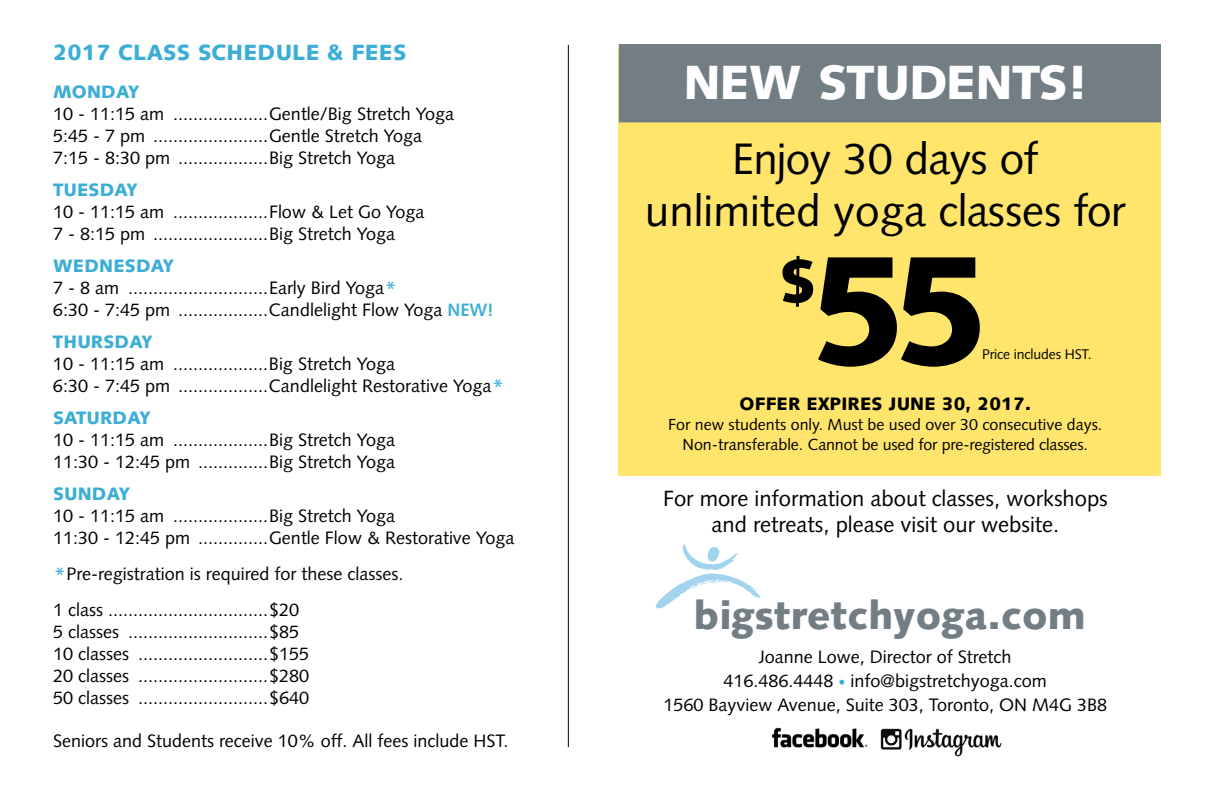
<style>
.page{position:relative;width:1224px;height:792px;background:#fff}
.page>*{position:absolute;margin:0;border:0;box-sizing:border-box;transform-origin:0 0}
.t1{font:900 154px "Syntax";color:#000}
.t2{font:900 60px "Syntax";color:#000}
.t3{font:900 48px "Syntax";letter-spacing:-.01em;color:#fff}
.t4{font:44px/52px "Syntax";color:#000;text-align:center}
.t5{font:900 39.4px "Syntax";letter-spacing:.01em;color:#727d84}
.t6{font:22px/26px "Syntax";color:#000;text-align:center}
.t7{font:900 22px "Syntax";letter-spacing:.01em;color:#3caed6}
.t8{font:18px/22px "Syntax";color:#000}
.t9{font:900 18px "Syntax";letter-spacing:.01em;color:#3caed6}
.t10{font:900 18px "Syntax";letter-spacing:.01em;color:#000}
.t11{font:16px/20px "Syntax";color:#000;text-align:center}
.t12{font:14px "Syntax";letter-spacing:-.01em;color:#000}
.s1{font-weight:900;color:#3caed6}
.s2{font-size:24px;color:#3caed6}
.s3{font-weight:700;color:#3caed6}
.s4{font-size:14px;color:#3caed6}
</style>
<div class="page">
<div style="left:619px;top:49px;width:542px;height:426px;background:#ffe56b"></div>
<div style="left:619px;top:44px;width:542px;height:78px;background:#727d84"></div>
<hr style="left:568px;top:45px;width:1px;height:702px;background:#000">
<img style="left:656px;top:544px;width:105px;height:65px">
<img style="left:772px;top:727px;width:96px;height:21px">
<img style="left:880px;top:728px;width:122px;height:29px">
<p class="t7" style="left:53px;top:39px;width:355px">2017 CLASS SCHEDULE &amp; FEES</p>
<p class="t9" style="left:53px;top:81px;width:88px">MONDAY</p>
<p class="t8" style="left:53px;top:102px;width:403px">10 - 11:15 am ...................Gentle/Big Stretch Yoga<br>5:45 - 7 pm .......................Gentle Stretch Yoga<br>7:15 - 8:30 pm ..................Big Stretch Yoga</p>
<p class="t9" style="left:53px;top:179px;width:86px">TUESDAY</p>
<p class="t8" style="left:53px;top:200px;width:373px">10 - 11:15 am ...................Flow &amp; Let Go Yoga<br>7 - 8:15 pm .......................Big Stretch Yoga</p>
<p class="t8" style="left:53px;top:254px;width:442px"><span class="s1">WEDNESDAY<br></span>7 - 8 am ............................Early Bird Yoga<span class="s2">*<br></span>6:30 - 7:45 pm ..................Candlelight Flow Yoga <span class="s3">NEW!</span></p>
<p class="t9" style="left:53px;top:331px;width:101px">THURSDAY</p>
<p class="t8" style="left:53px;top:352px;width:453px">10 - 11:15 am ...................Big Stretch Yoga<br>6:30 - 7:45 pm ..................Candlelight Restorative Yoga<span class="s2">*</span></p>
<p class="t9" style="left:53px;top:407px;width:99px">SATURDAY</p>
<p class="t8" style="left:53px;top:428px;width:344px">10 - 11:15 am ...................Big Stretch Yoga<br>11:30 - 12:45 pm ..............Big Stretch Yoga</p>
<p class="t9" style="left:53px;top:483px;width:78px">SUNDAY</p>
<p class="t8" style="left:53px;top:504px;width:463px">10 - 11:15 am ...................Big Stretch Yoga<br>11:30 - 12:45 pm ..............Gentle Flow &amp; Restorative Yoga</p>
<p class="t8" style="left:53px;top:555px;width:352px;line-height:36px"><span class="s2">*</span>Pre-registration is required for these classes.<br>1 class ................................$20</p>
<p class="t8" style="left:53px;top:620px;width:258px">5 classes ............................$85<br>10 classes ..........................$155<br>20 classes ..........................$280<br>50 classes ..........................$640</p>
<p class="t8" style="left:53px;top:729px;width:457px">Seniors and Students receive 10% off. All fees include HST.</p>
<h3 class="t3" style="left:683px;top:54px;width:405px">NEW STUDENTS!</h3>
<h3 class="t4" style="left:645px;top:133px;width:482px">Enjoy 30 days of unlimited yoga classes for</h3>
<h2 class="t2" style="left:778px;top:246px;width:40px">$</h2>
<h1 class="t1" style="left:809px;top:219px;width:184px">55</h1>
<p class="t12" style="left:982px;top:346px;width:111px">Price includes HST.</p>
<p class="t10" style="left:740px;top:393px;width:293px">OFFER EXPIRES JUNE 30, 2017.</p>
<p class="t11" style="left:668px;top:414px;width:436px">For new students only. Must be used over 30 consecutive days.<br>Non-transferable. Cannot be used for pre-registered classes.</p>
<p class="t6" style="left:663px;top:486px;width:446px">For more information about classes, workshops and retreats, please visit our website.</p>
<h3 class="t5" style="left:694px;top:592px;width:394px">bigstretchyoga.com</h3>
<p class="t8" style="left:663px;top:645px;width:445px;line-height:24px;text-align:center">Joanne Lowe, Director of Stretch<br>416.486.4448 <span class="s4">•</span> info@bigstretchyoga.com<br>1560 Bayview Avenue, Suite 303, Toronto, ON M4G 3B8</p>
</div>
